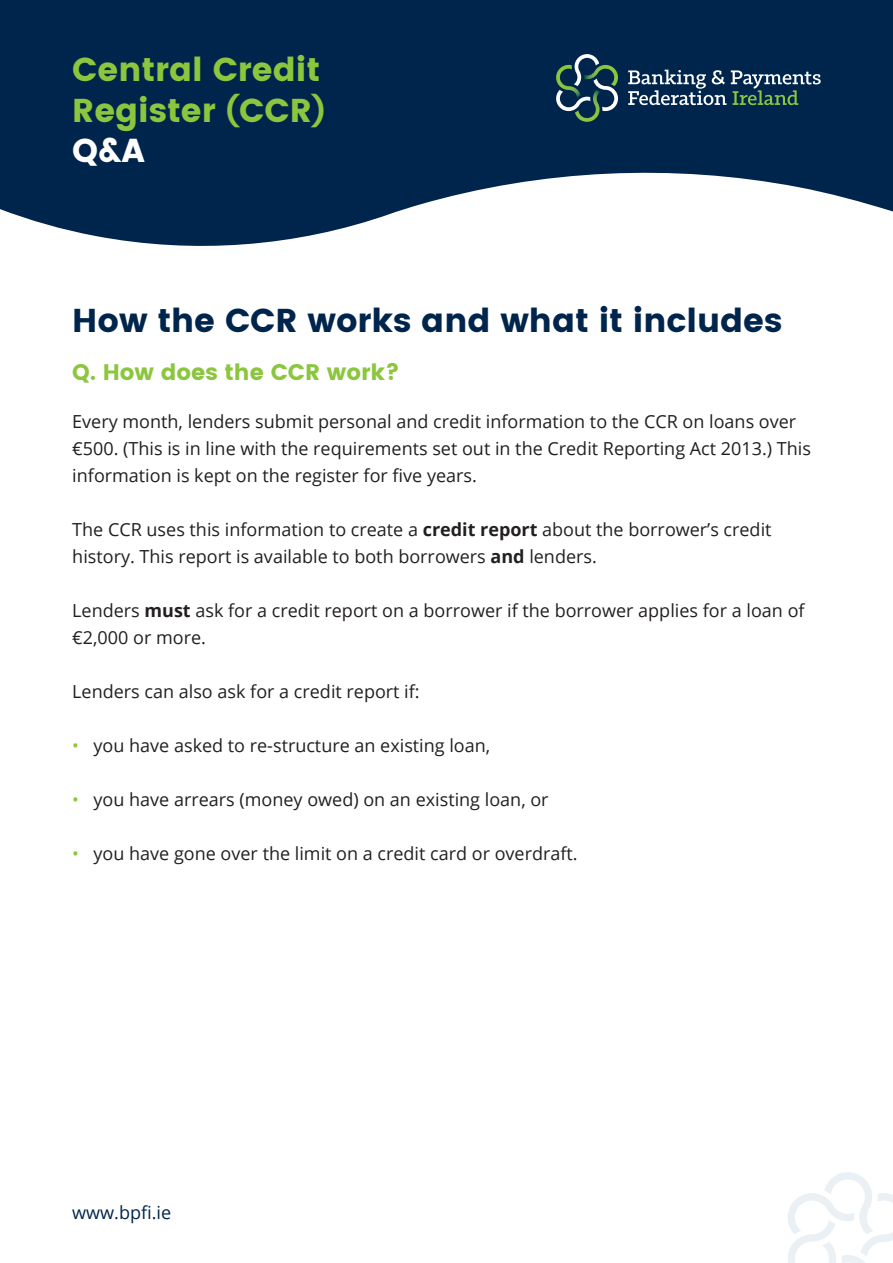
<style>
.page{position:relative;width:893px;height:1263px;background:#fff}
.page>*{position:absolute;margin:0;border:0;box-sizing:border-box;transform-origin:0 0}
.t1{font:700 33px "Poppins";color:#00254c}
.t2{font:700 33px/40.5px "Poppins";color:#8bc63e}
.t3{font:700 22.5px "Poppins";color:#8bc63e}
.t4{font:18px/27px "Open Sans";color:#231f20}
.t5{font:18px "Open Sans";color:#00254c}
.s1{font-size:28.5px}
.s2{color:#fff}
.s3{font-weight:700}
.s4{color:#8bc63e}
</style>
<div class="page">
<svg style="left:0;top:0;width:893px;height:246px;fill:#00254c"></svg>
<svg style="left:628px;top:70px;width:193px;height:35px"></svg>
<svg style="left:556px;top:54px;width:64px;height:68px"></svg>
<svg style="left:788px;top:1172px;width:105px;height:91px"></svg>
<h1 class="t2" style="left:72px;top:50px;width:255px">Central Credit<br>Register <span class="s1">(</span>CCR<span class="s1">)<br></span><span class="s2">Q&amp;A</span></h1>
<p class="t1" style="left:72px;top:302px;width:711px">How the CCR works and what it includes</p>
<p class="t3" style="left:72px;top:359px;width:329px">Q. How does the CCR work?</p>
<p class="t4" style="left:72px;top:408px;width:740px">Every month, lenders submit personal and credit information to the CCR on loans over €500. (This is in line with the requirements set out in the Credit Reporting Act 2013.) This information is kept on the register for five years.</p>
<p class="t4" style="left:72px;top:516px;width:701px">The CCR uses this information to create a <span class="s3">credit report</span> about the borrower’s credit history. This report is available to both borrowers <span class="s3">and</span> lenders.</p>
<p class="t4" style="left:72px;top:597px;width:734px">Lenders <span class="s3">must</span> ask for a credit report on a borrower if the borrower applies for a loan of €2,000 or more.</p>
<p class="t4" style="left:72px;top:678px;width:349px">Lenders can also ask for a credit report if:</p>
<p class="t4" style="left:72px;top:732px;width:419px"><span class="s4">•</span> you have asked to re-structure an existing loan,</p>
<p class="t4" style="left:72px;top:786px;width:478px"><span class="s4">•</span> you have arrears (money owed) on an existing loan, or</p>
<p class="t4" style="left:72px;top:840px;width:507px"><span class="s4">•</span> you have gone over the limit on a credit card or overdraft.</p>
<p class="t5" style="left:72px;top:1200px;width:100px">www.bpfi.ie</p>
</div>
